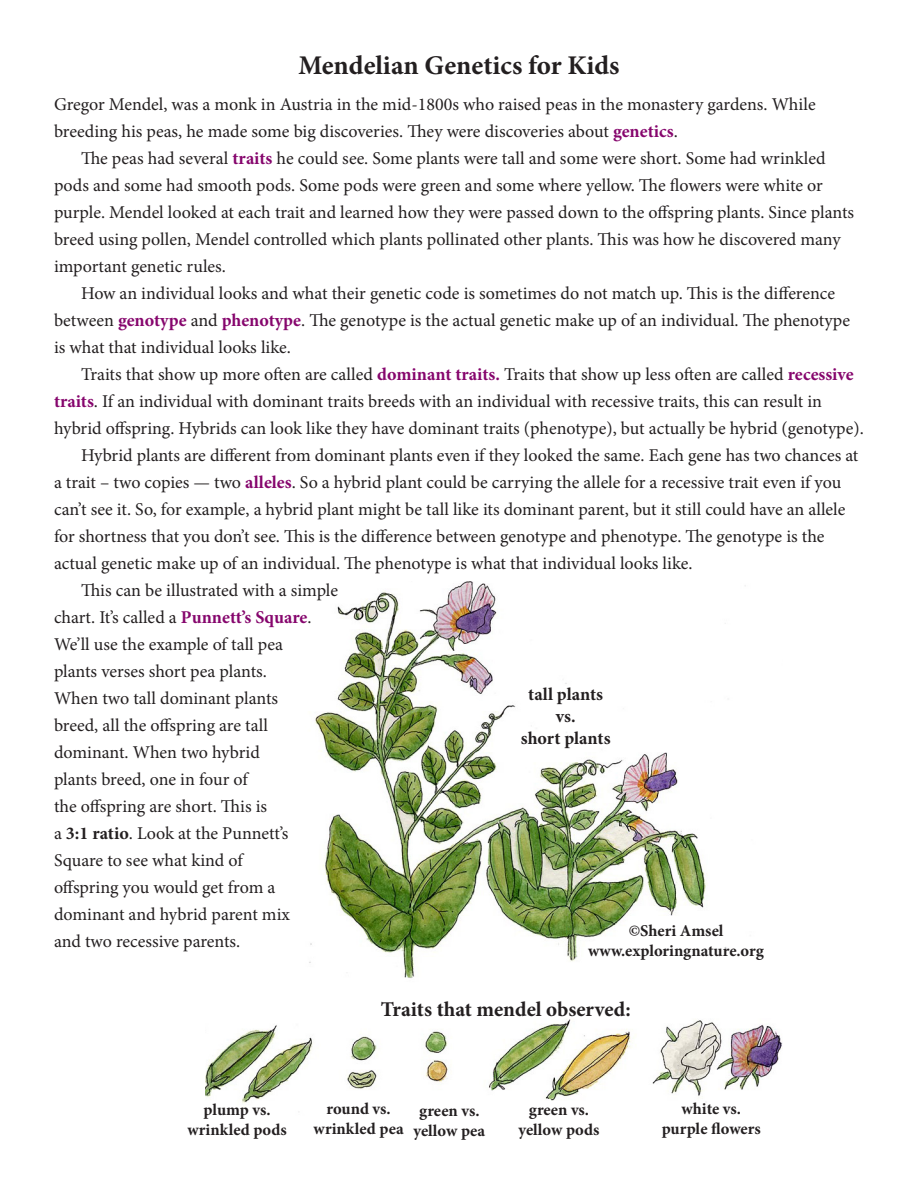
<style>
.page{position:relative;width:918px;height:1188px;background:#fff}
.page>*{position:absolute;margin:0;border:0;box-sizing:border-box;transform-origin:0 0}
.t1{font:700 27px "Minion Pro";color:#231f20}
.t2{font:700 21px "Minion Pro";color:#231f20}
.t3{font:18px/27px "Minion Pro";color:#231f20}
.t4{font:700 18px "Minion Pro";color:#231f20}
.t5{font:700 16.5px "Minion Pro";color:#231f20}
.s1{font-weight:700;color:#86066d}
.s2{font-weight:700}
</style>
<div class="page">
<img style="left:205px;top:581px;width:578px;height:531px">
<p class="t1" style="left:298px;top:46px;width:323px">Mendelian Genetics for Kids</p>
<p class="t3" style="left:54px;top:90px;width:763px">Gregor Mendel, was a monk in Austria in the mid-1800s who raised peas in the monastery gardens. While breeding his peas, he made some big discoveries. They were discoveries about <span class="s1">genetics</span>.</p>
<p class="t3" style="left:54px;top:144px;width:802px;text-indent:27px">The peas had several <span class="s1">traits</span> he could see. Some plants were tall and some were short. Some had wrinkled pods and some had smooth pods. Some pods were green and some where yellow. The flowers were white or purple. Mendel looked at each trait and learned how they were passed down to the offspring plants. Since plants breed using pollen, Mendel controlled which plants pollinated other plants. This was how he discovered many important genetic rules.</p>
<p class="t3" style="left:54px;top:279px;width:797px;text-indent:27px">How an individual looks and what their genetic code is sometimes do not match up. This is the difference between <span class="s1">genotype</span> and <span class="s1">phenotype</span>. The genotype is the actual genetic make up of an individual. The phenotype is what that individual looks like.</p>
<p class="t3" style="left:54px;top:360px;width:811px;text-indent:27px">Traits that show up more often are called <span class="s1">dominant traits.</span> Traits that show up less often are called <span class="s1">recessive traits</span>. If an individual with dominant traits breeds with an individual with recessive traits, this can result in hybrid offspring. Hybrids can look like they have dominant traits (phenotype), but actually be hybrid (genotype).</p>
<p class="t3" style="left:54px;top:441px;width:806px;text-indent:27px">Hybrid plants are different from dominant plants even if they looked the same. Each gene has two chances at a trait – two copies — two <span class="s1">alleles</span>. So a hybrid plant could be carrying the allele for a recessive trait even if you can’t see it. So, for example, a hybrid plant might be tall like its dominant parent, but it still could have an allele for shortness that you don’t see. This is the difference between genotype and phenotype. The genotype is the actual genetic make up of an individual. The phenotype is what that individual looks like.</p>
<p class="t3" style="left:81px;top:576px;width:259px">This can be illustrated with a simple</p>
<p class="t3" style="left:54px;top:603px;width:259px">chart. It’s called a <span class="s1">Punnett’s Square</span>.</p>
<p class="t3" style="left:54px;top:630px;width:231px">We’ll use the example of tall pea</p>
<p class="t3" style="left:54px;top:657px;width:215px">plants verses short pea plants.</p>
<p class="t3" style="left:54px;top:684px;width:226px">When two tall dominant plants</p>
<p class="t3" style="left:54px;top:711px;width:215px">breed, all the offspring are tall</p>
<p class="t3" style="left:54px;top:738px;width:207px">dominant. When two hybrid</p>
<p class="t3" style="left:54px;top:765px;width:195px">plants breed, one in four of</p>
<p class="t3" style="left:54px;top:792px;width:215px">the offspring are short. This is</p>
<p class="t3" style="left:54px;top:819px;width:236px">a <span class="s2">3:1 ratio</span>. Look at the Punnett’s</p>
<p class="t3" style="left:54px;top:846px;width:190px">Square to see what kind of</p>
<p class="t3" style="left:54px;top:873px;width:223px">offspring you would get from a</p>
<p class="t3" style="left:54px;top:900px;width:238px">dominant and hybrid parent mix</p>
<p class="t3" style="left:54px;top:927px;width:188px">and two recessive parents.</p>
<p class="t4" style="left:528px;top:682px;width:76px">tall plants</p>
<p class="t4" style="left:556px;top:704px;width:21px">vs.</p>
<p class="t4" style="left:521px;top:725px;width:91px">short plants</p>
<p class="t5" style="left:629px;top:920px;width:96px">©Sheri Amsel</p>
<p class="t5" style="left:588px;top:939px;width:177px">www.exploringnature.org</p>
<p class="t2" style="left:381px;top:994px;width:252px">Traits that mendel observed:</p>
<p class="t5" style="left:204px;top:1098px;width:69px">plump vs.</p>
<p class="t5" style="left:187px;top:1118px;width:101px">wrinkled pods</p>
<p class="t5" style="left:326px;top:1097px;width:66px">round vs.</p>
<p class="t5" style="left:314px;top:1117px;width:92px">wrinkled pea</p>
<p class="t5" style="left:419px;top:1099px;width:62px">green vs.</p>
<p class="t5" style="left:413px;top:1119px;width:73px">yellow pea</p>
<p class="t5" style="left:529px;top:1098px;width:62px">green vs.</p>
<p class="t5" style="left:518px;top:1118px;width:83px">yellow pods</p>
<p class="t5" style="left:681px;top:1097px;width:61px">white vs.</p>
<p class="t5" style="left:662px;top:1117px;width:100px">purple flowers</p>
</div>
